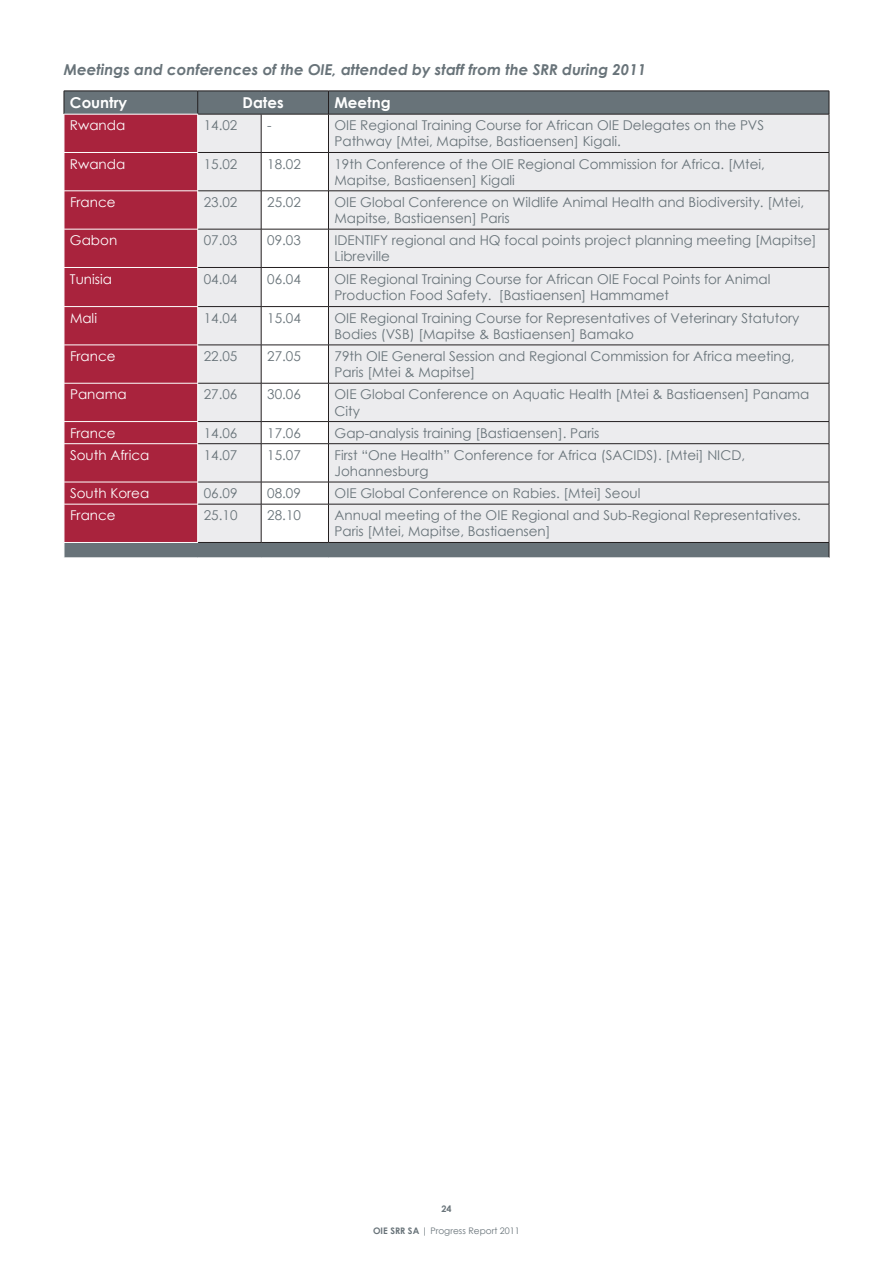
<style>
.page{position:relative;width:893px;height:1263px;background:#fff}
.page>*{position:absolute;margin:0;border:0;box-sizing:border-box;transform-origin:0 0}
.t1{font:italic 700 15px "Century Gothic";color:#687379}
.t2{font:700 15px "Century Gothic";color:#fff}
.t3{font:13.5px/16.2px "Century Gothic";color:#687379}
.t4{font:13.5px "Century Gothic";color:#fff}
.t5{font:9px "Century Gothic";color:#687379}
.t6{font:700 9px "Century Gothic";color:#687379}
.s1{font-weight:700}
</style>
<div class="page">
<div style="left:65px;top:92px;width:764px;height:466px;background:#687379"></div>
<div style="left:65px;top:115px;width:132px;height:427px;background:#a9233d"></div>
<div style="left:198px;top:115px;width:631px;height:427px;background:#ececee"></div>
<hr style="left:64px;top:91px;width:134px;height:1px;background:#231f20">
<svg style="left:64px;top:91px;width:1px;height:23px"></svg>
<hr style="left:198px;top:91px;width:63px;height:1px;background:#231f20">
<svg style="left:197px;top:91px;width:1px;height:23px"></svg>
<hr style="left:328px;top:91px;width:501px;height:1px;background:#231f20">
<svg style="left:829px;top:91px;width:1px;height:23px"></svg>
<hr style="left:198px;top:114px;width:63px;height:1px;background:#231f20">
<hr style="left:328px;top:114px;width:501px;height:1px;background:#231f20">
<hr style="left:829px;top:114px;width:1px;height:38px;background:#231f20">
<hr style="left:198px;top:152px;width:63px;height:1px;background:#231f20">
<hr style="left:328px;top:152px;width:501px;height:1px;background:#231f20">
<hr style="left:829px;top:153px;width:1px;height:38px;background:#231f20">
<hr style="left:198px;top:191px;width:63px;height:1px;background:#231f20">
<hr style="left:328px;top:191px;width:501px;height:1px;background:#231f20">
<hr style="left:829px;top:191px;width:1px;height:38px;background:#231f20">
<hr style="left:198px;top:229px;width:63px;height:1px;background:#231f20">
<hr style="left:328px;top:229px;width:501px;height:1px;background:#231f20">
<hr style="left:829px;top:229px;width:1px;height:38px;background:#231f20">
<hr style="left:198px;top:267px;width:63px;height:1px;background:#231f20">
<hr style="left:328px;top:267px;width:501px;height:1px;background:#231f20">
<hr style="left:829px;top:268px;width:1px;height:38px;background:#231f20">
<hr style="left:198px;top:306px;width:63px;height:1px;background:#231f20">
<hr style="left:328px;top:306px;width:501px;height:1px;background:#231f20">
<hr style="left:829px;top:307px;width:1px;height:38px;background:#231f20">
<hr style="left:198px;top:345px;width:63px;height:1px;background:#231f20">
<hr style="left:328px;top:345px;width:501px;height:1px;background:#231f20">
<hr style="left:829px;top:345px;width:1px;height:38px;background:#231f20">
<hr style="left:198px;top:383px;width:63px;height:1px;background:#231f20">
<hr style="left:328px;top:383px;width:501px;height:1px;background:#231f20">
<hr style="left:829px;top:383px;width:1px;height:38px;background:#231f20">
<hr style="left:198px;top:421px;width:63px;height:1px;background:#231f20">
<hr style="left:328px;top:421px;width:501px;height:1px;background:#231f20">
<svg style="left:829px;top:422px;width:1px;height:21px"></svg>
<hr style="left:198px;top:443px;width:63px;height:1px;background:#231f20">
<hr style="left:328px;top:443px;width:501px;height:1px;background:#231f20">
<hr style="left:829px;top:444px;width:1px;height:38px;background:#231f20">
<hr style="left:198px;top:482px;width:63px;height:1px;background:#231f20">
<hr style="left:328px;top:482px;width:501px;height:1px;background:#231f20">
<svg style="left:261px;top:91px;width:68px;height:451px"></svg>
<svg style="left:829px;top:482px;width:1px;height:22px"></svg>
<hr style="left:198px;top:504px;width:63px;height:1px;background:#231f20">
<hr style="left:261px;top:504px;width:67px;height:1px;background:#231f20">
<hr style="left:261px;top:504px;width:1px;height:38px;background:#231f20">
<hr style="left:328px;top:504px;width:501px;height:1px;background:#231f20">
<hr style="left:328px;top:504px;width:1px;height:38px;background:#231f20">
<hr style="left:829px;top:504px;width:1px;height:38px;background:#231f20">
<hr style="left:198px;top:542px;width:63px;height:1px;background:#231f20">
<hr style="left:261px;top:542px;width:67px;height:1px;background:#231f20">
<hr style="left:328px;top:542px;width:501px;height:1px;background:#231f20">
<svg style="left:829px;top:543px;width:1px;height:15px"></svg>
<hr style="left:64px;top:114px;width:134px;height:1px;background:#fff">
<hr style="left:197px;top:114px;width:1px;height:38px;background:#fff">
<hr style="left:64px;top:152px;width:134px;height:1px;background:#fff">
<hr style="left:197px;top:153px;width:1px;height:38px;background:#fff">
<hr style="left:64px;top:191px;width:134px;height:1px;background:#fff">
<hr style="left:197px;top:191px;width:1px;height:38px;background:#fff">
<hr style="left:64px;top:229px;width:134px;height:1px;background:#fff">
<hr style="left:197px;top:229px;width:1px;height:38px;background:#fff">
<hr style="left:64px;top:267px;width:134px;height:1px;background:#fff">
<hr style="left:197px;top:268px;width:1px;height:38px;background:#fff">
<hr style="left:64px;top:306px;width:134px;height:1px;background:#fff">
<hr style="left:197px;top:307px;width:1px;height:38px;background:#fff">
<hr style="left:64px;top:345px;width:134px;height:1px;background:#fff">
<hr style="left:197px;top:345px;width:1px;height:38px;background:#fff">
<hr style="left:64px;top:383px;width:134px;height:1px;background:#fff">
<hr style="left:197px;top:383px;width:1px;height:38px;background:#fff">
<hr style="left:64px;top:421px;width:134px;height:1px;background:#fff">
<svg style="left:64px;top:422px;width:1px;height:21px"></svg>
<svg style="left:197px;top:422px;width:1px;height:21px"></svg>
<hr style="left:64px;top:443px;width:134px;height:1px;background:#fff">
<hr style="left:197px;top:444px;width:1px;height:38px;background:#fff">
<hr style="left:64px;top:482px;width:134px;height:1px;background:#fff">
<svg style="left:64px;top:482px;width:1px;height:22px"></svg>
<svg style="left:197px;top:482px;width:1px;height:22px"></svg>
<hr style="left:64px;top:504px;width:134px;height:1px;background:#fff">
<hr style="left:197px;top:504px;width:1px;height:38px;background:#fff">
<hr style="left:64px;top:542px;width:134px;height:1px;background:#fff">
<svg style="left:64px;top:543px;width:1px;height:15px"></svg>
<p class="t1" style="left:64px;top:58px;width:584px">Meetings and conferences of the OIE, attended by staff from the SRR during 2011</p>
<p class="t2" style="left:70px;top:91px;width:59px">Country</p>
<p class="t2" style="left:243px;top:91px;width:43px">Dates</p>
<p class="t2" style="left:334px;top:91px;width:58px">Meetng</p>
<p class="t4" style="left:70px;top:116px;width:57px">Rwanda</p>
<p class="t3" style="left:204px;top:117px;width:35px">14.02</p>
<p class="t3" style="left:267px;top:117px;width:6px">-</p>
<p class="t3" style="left:334px;top:117px;width:431px">OIE Regional Training Course for African OIE Delegates on the PVS<br>Pathway [Mtei, Mapitse, Bastiaensen] Kigali.</p>
<p class="t4" style="left:70px;top:154px;width:57px">Rwanda</p>
<p class="t3" style="left:204px;top:155px;width:35px">15.02</p>
<p class="t3" style="left:267px;top:155px;width:35px">18.02</p>
<p class="t3" style="left:334px;top:155px;width:432px">19th Conference of the OIE Regional Commission for Africa. [Mtei,<br>Mapitse, Bastiaensen] Kigali</p>
<p class="t4" style="left:70px;top:193px;width:47px">France</p>
<p class="t3" style="left:204px;top:194px;width:35px">23.02</p>
<p class="t3" style="left:267px;top:194px;width:35px">25.02</p>
<p class="t3" style="left:334px;top:194px;width:471px">OIE Global Conference on Wildlife Animal Health and Biodiversity. [Mtei,<br>Mapitse, Bastiaensen] Paris</p>
<p class="t4" style="left:70px;top:231px;width:49px">Gabon</p>
<p class="t3" style="left:204px;top:232px;width:35px">07.03</p>
<p class="t3" style="left:267px;top:232px;width:35px">09.03</p>
<p class="t3" style="left:334px;top:232px;width:484px">IDENTIFY regional and HQ focal points project planning meeting [Mapitse]<br>Libreville</p>
<p class="t4" style="left:70px;top:269px;width:44px">Tunisia</p>
<p class="t3" style="left:204px;top:270px;width:35px">04.04</p>
<p class="t3" style="left:267px;top:270px;width:35px">06.04</p>
<p class="t3" style="left:334px;top:270px;width:437px">OIE Regional Training Course for African OIE Focal Points for Animal<br>Production Food Safety. [Bastiaensen] Hammamet</p>
<p class="t4" style="left:70px;top:308px;width:29px">Mali</p>
<p class="t3" style="left:204px;top:309px;width:35px">14.04</p>
<p class="t3" style="left:267px;top:309px;width:35px">15.04</p>
<p class="t3" style="left:335px;top:309px;width:466px">OIE Regional Training Course for Representatives of Veterinary Statutory<br>Bodies (VSB) [Mapitse &amp; Bastiaensen] Bamako</p>
<p class="t4" style="left:70px;top:347px;width:47px">France</p>
<p class="t3" style="left:204px;top:348px;width:35px">22.05</p>
<p class="t3" style="left:267px;top:348px;width:35px">27.05</p>
<p class="t3" style="left:335px;top:348px;width:461px">79th OIE General Session and Regional Commission for Africa meeting,<br>Paris [Mtei &amp; Mapitse]</p>
<p class="t4" style="left:70px;top:385px;width:58px">Panama</p>
<p class="t3" style="left:204px;top:386px;width:35px">27.06</p>
<p class="t3" style="left:267px;top:386px;width:35px">30.06</p>
<p class="t3" style="left:335px;top:386px;width:476px">OIE Global Conference on Aquatic Health [Mtei &amp; Bastiaensen] Panama<br>City</p>
<p class="t4" style="left:70px;top:423px;width:47px">France</p>
<p class="t3" style="left:204px;top:424px;width:35px">14.06</p>
<p class="t3" style="left:267px;top:424px;width:35px">17.06</p>
<p class="t3" style="left:335px;top:424px;width:266px">Gap-analysis training [Bastiaensen]. Paris</p>
<p class="t4" style="left:70px;top:445px;width:81px">South Africa</p>
<p class="t3" style="left:204px;top:447px;width:35px">14.07</p>
<p class="t3" style="left:267px;top:447px;width:35px">15.07</p>
<p class="t3" style="left:335px;top:447px;width:412px">First “One Health” Conference for Africa (SACIDS). [Mtei] NICD,<br>Johannesburg</p>
<p class="t4" style="left:70px;top:484px;width:81px">South Korea</p>
<p class="t3" style="left:204px;top:485px;width:35px">06.09</p>
<p class="t3" style="left:267px;top:485px;width:35px">08.09</p>
<p class="t3" style="left:335px;top:485px;width:307px">OIE Global Conference on Rabies. [Mtei] Seoul</p>
<p class="t4" style="left:70px;top:506px;width:47px">France</p>
<p class="t3" style="left:204px;top:507px;width:35px">25.10</p>
<p class="t3" style="left:267px;top:507px;width:35px">28.10</p>
<p class="t3" style="left:335px;top:507px;width:468px">Annual meeting of the OIE Regional and Sub-Regional Representatives.<br>Paris [Mtei, Mapitse, Bastiaensen]</p>
<p class="t6" style="left:441px;top:1202px;width:12px">24</p>
<p class="t5" style="left:373px;top:1224px;width:148px"><span class="s1">OIE SRR SA</span> | Progress Report 2011</p>
</div>
